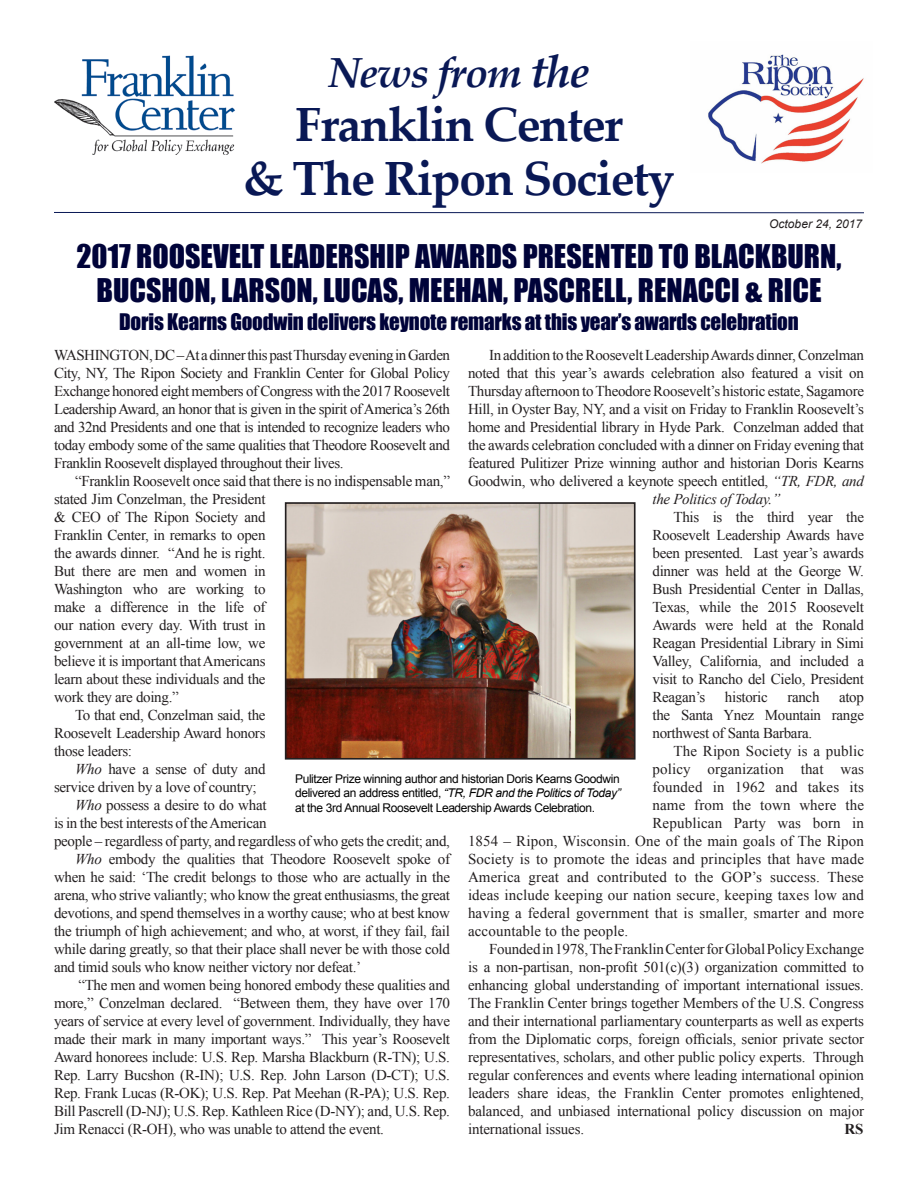
<style>
.page{position:relative;width:918px;height:1188px;background:#fff}
.page>*{position:absolute;margin:0;border:0;box-sizing:border-box;transform-origin:0 0}
.t1{font:700 48px "Palatino Linotype";letter-spacing:-.03em;color:#091855}
.t2{font:italic 700 42px "Palatino Linotype";letter-spacing:-.03em;color:#091855}
.t3{font:30px "Impact";color:#000339}
.t4{font:21px "Impact";letter-spacing:-.01em;color:#000339}
.t5{font:15px/18px "Times New Roman";letter-spacing:-.02em;color:#231f20;text-align:justify}
.t6{font:15px "Times New Roman";letter-spacing:.01em;color:#231f20}
.t7{font:italic 15px "Times New Roman";letter-spacing:-.02em;color:#231f20}
.t8{font:700 15px "Times New Roman";color:#231f20}
.t9{font:12px "Arial";letter-spacing:-.03em;color:#000}
.t10{font:italic 12px "Arial";letter-spacing:-.03em;color:#000}
.t11{font:italic 12px "Arial";color:#231f20}
.s1{font-size:45px}
.s2{font-style:italic}
.s3{font-style:normal}
</style>
<div class="page">
<img style="left:708px;top:54px;width:156px;height:110px">
<hr style="left:54px;top:212px;width:810px;height:1px;background:#091855">
<img style="left:288px;top:505px;width:345px;height:252px">
<div style="left:285px;top:502px;width:351px;height:258px;border:2px solid #231f20"></div>
<img style="left:54px;top:55px;width:181px;height:99px">
<p class="t2" style="left:328px;top:43px;width:263px">News from <span class="s1">the</span></p>
<p class="t1" style="left:295px;top:91px;width:329px">Franklin Center</p>
<p class="t1" style="left:244px;top:145px;width:432px">&amp; The Ripon Society</p>
<p class="t11" style="left:769px;top:216px;width:94px">October 24, 2017</p>
<p class="t3" style="left:77px;top:233px;width:766px">2017 ROOSEVELT LEADERSHIP AWARDS PRESENTED TO BLACKBURN,</p>
<p class="t3" style="left:96px;top:267px;width:727px">BUCSHON, LARSON, LUCAS, MEEHAN, PASCRELL, RENACCI &amp; RICE</p>
<p class="t4" style="left:119px;top:305px;width:681px">Doris Kearns Goodwin delivers keynote remarks at this year’s awards celebration</p>
<p class="t5" style="left:54px;top:346px;width:398px">WASHINGTON, DC – At a dinner this past Thursday evening in Garden City, NY, The Ripon Society and Franklin Center for Global Policy Exchange honored eight members of Congress with the 2017 Roosevelt Leadership Award, an honor that is given in the spirit of America’s 26th and 32nd Presidents and one that is intended to recognize leaders who today embody some of the same qualities that Theodore Roosevelt and Franklin Roosevelt displayed throughout their lives.</p>
<p class="t5" style="left:54px;top:472px;width:398px;text-align:left;text-indent:21px">“Franklin Roosevelt once said that there is no indispensable man,” stated Jim Conzelman, the President<br>&amp; CEO of The Ripon Society and<br>Franklin Center, in remarks to open<br>the awards dinner. “And he is right.<br>But there are men and women in<br>Washington who are working to<br>make a difference in the life of<br>our nation every day. With trust in<br>government at an all-time low, we<br>believe it is important that Americans<br>learn about these individuals and the<br>work they are doing.”</p>
<p class="t5" style="left:54px;top:706px;width:213px;text-indent:21px">To that end, Conzelman said, the Roosevelt Leadership Award honors those leaders:</p>
<p class="t5" style="left:54px;top:760px;width:213px;text-indent:21px"><span class="s2">Who</span> have a sense of duty and service driven by a love of country;</p>
<p class="t5" style="left:54px;top:796px;width:398px;text-align:left;text-indent:21px"><span class="s2">Who</span> possess a desire to do what<br>is in the best interests of the American<br>people – regardless of party, and regardless of who gets the credit; and,</p>
<p class="t5" style="left:54px;top:850px;width:398px;text-indent:21px"><span class="s2">Who</span> embody the qualities that Theodore Roosevelt spoke of when he said: ‘The credit belongs to those who are actually in the arena, who strive valiantly; who know the great enthusiasms, the great devotions, and spend themselves in a worthy cause; who at best know the triumph of high achievement; and who, at worst, if they fail, fail while daring greatly, so that their place shall never be with those cold and timid souls who know neither victory nor defeat.’</p>
<p class="t5" style="left:54px;top:976px;width:398px;text-indent:24px">“The men and women being honored embody these qualities and more,” Conzelman declared. “Between them, they have over 170 years of service at every level of government. Individually, they have made their mark in many important ways.” This year’s Roosevelt Award honorees include: U.S. Rep. Marsha Blackburn (R-TN); U.S.<br>Rep. Larry Bucshon (R-IN); U.S. Rep. John Larson (D-CT); U.S.<br>Rep. Frank Lucas (R-OK); U.S. Rep. Pat Meehan (R-PA); U.S. Rep.<br>Bill Pascrell (D-NJ); U.S. Rep. Kathleen Rice (D-NY); and, U.S. Rep.<br>Jim Renacci (R-OH), who was unable to attend the event.</p>
<p class="t5" style="left:489px;top:346px;width:377px">In addition to the Roosevelt Leadership Awards dinner, Conzelman</p>
<p class="t5" style="left:468px;top:364px;width:398px">noted that this year’s awards celebration also featured a visit on</p>
<p class="t5" style="left:468px;top:382px;width:398px">Thursday afternoon to Theodore Roosevelt’s historic estate, Sagamore</p>
<p class="t5" style="left:468px;top:400px;width:398px">Hill, in Oyster Bay, NY, and a visit on Friday to Franklin Roosevelt’s</p>
<p class="t5" style="left:468px;top:418px;width:398px">home and Presidential library in Hyde Park. Conzelman added that</p>
<p class="t5" style="left:468px;top:436px;width:398px">the awards celebration concluded with a dinner on Friday evening that</p>
<p class="t5" style="left:468px;top:454px;width:398px">featured Pulitizer Prize winning author and historian Doris Kearns</p>
<p class="t5" style="left:468px;top:472px;width:397px">Goodwin, who delivered a keynote speech entitled, <span class="s2">“TR, FDR, and</span></p>
<p class="t7" style="left:652px;top:489px;width:129px">the Politics of Today.”</p>
<p class="t5" style="left:652px;top:508px;width:213px;text-indent:21px">This is the third year the Roosevelt Leadership Awards have been presented. Last year’s awards dinner was held at the George W.<br>Bush Presidential Center in Dallas, Texas, while the 2015 Roosevelt Awards were held at the Ronald Reagan Presidential Library in Simi Valley, California, and included a visit to Rancho del Cielo, President Reagan’s</p>
<p class="t5" style="left:725px;top:688px;width:44px">historic</p>
<p class="t5" style="left:787px;top:688px;width:34px">ranch</p>
<p class="t5" style="left:652px;top:688px;width:213px;text-indent:187px">atop the Santa Ynez Mountain range northwest of Santa Barbara.</p>
<p class="t6" style="left:674px;top:741px;width:192px">The Ripon Society is a public</p>
<p class="t6" style="left:652px;top:759px;width:213px">policy organization that was</p>
<p class="t6" style="left:652px;top:777px;width:213px">founded in 1962 and takes its</p>
<p class="t6" style="left:652px;top:795px;width:213px">name from the town where the</p>
<p class="t6" style="left:652px;top:813px;width:213px">Republican Party was born in</p>
<p class="t6" style="left:468px;top:831px;width:398px">1854 – Ripon, Wisconsin. One of the main goals of The Ripon</p>
<p class="t6" style="left:468px;top:849px;width:398px">Society is to promote the ideas and principles that have made</p>
<p class="t6" style="left:468px;top:867px;width:397px">America great and contributed to the GOP’s success. These</p>
<p class="t6" style="left:468px;top:885px;width:398px">ideas include keeping our nation secure, keeping taxes low and</p>
<p class="t6" style="left:468px;top:903px;width:398px">having a federal government that is smaller, smarter and more</p>
<p class="t6" style="left:468px;top:921px;width:162px">accountable to the people.</p>
<p class="t5" style="left:468px;top:940px;width:398px;text-indent:21px">Founded in 1978, The Franklin Center for Global Policy Exchange is a non-partisan, non-profit 501(c)(3) organization committed to enhancing global understanding of important international issues.<br>The Franklin Center brings together Members of the U.S. Congress and their international parliamentary counterparts as well as experts from the Diplomatic corps, foreign officials, senior private sector representatives, scholars, and other public policy experts. Through regular conferences and events where leading international opinion leaders share ideas, the Franklin Center promotes enlightened, balanced, and unbiased international policy discussion on major international issues.</p>
<p class="t9" style="left:295px;top:771px;width:326px">Pulitzer Prize winning author and historian Doris Kearns Goodwin</p>
<p class="t10" style="left:295px;top:785px;width:327px"><span class="s3">delivered an address entitled,</span> “TR, FDR and the Politics of Today”</p>
<p class="t9" style="left:295px;top:799px;width:302px">at the 3rd Annual Roosevelt Leadership Awards Celebration.</p>
<p class="t8" style="left:844px;top:1119px;width:21px">RS</p>
</div>
